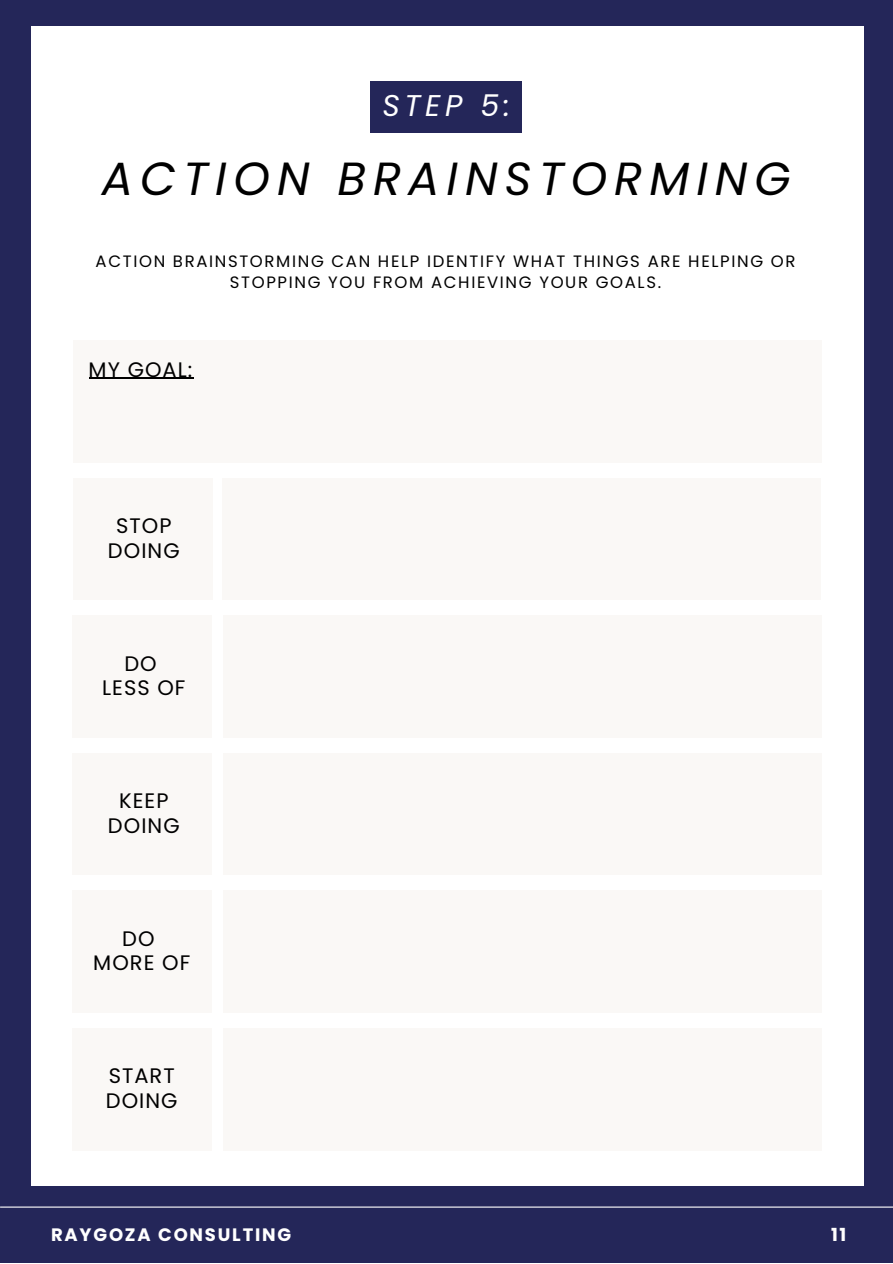
<style>
.page{position:relative;width:893px;height:1264px;background:#fff}
.page>*{position:absolute;margin:0;border:0;box-sizing:border-box;transform-origin:0 0}
.t1{font:italic 46.5px "Poppins";letter-spacing:.15em;color:#000}
.t2{font:italic 30px "Poppins";color:#fff}
.t3{font:21px/24.8px "Poppins";letter-spacing:.05em;color:#000;text-align:center}
.t4{font:700 18px "Poppins";letter-spacing:.1em;color:#fff}
.t5{font:16.5px/21.3px "Poppins";letter-spacing:.1em;color:#000;text-align:center}
</style>
<div class="page">
<div style="left:0;top:0;width:892px;height:1262px;background:#242659"></div>
<div style="left:31px;top:26px;width:832px;height:1159px;background:#fff"></div>
<div style="left:73px;top:340px;width:748px;height:122px;background:#faf8f6"></div>
<div style="left:73px;top:477px;width:140px;height:123px;background:#faf8f6"></div>
<div style="left:223px;top:1027px;width:598px;height:122px;background:#faf8f6"></div>
<div style="left:223px;top:477px;width:597px;height:123px;background:#faf8f6"></div>
<div style="left:223px;top:615px;width:598px;height:122px;background:#faf8f6"></div>
<div style="left:223px;top:752px;width:598px;height:123px;background:#faf8f6"></div>
<div style="left:223px;top:890px;width:598px;height:122px;background:#faf8f6"></div>
<div style="left:72px;top:615px;width:139px;height:122px;background:#faf8f6"></div>
<div style="left:72px;top:752px;width:139px;height:123px;background:#faf8f6"></div>
<div style="left:72px;top:890px;width:139px;height:122px;background:#faf8f6"></div>
<div style="left:72px;top:1027px;width:139px;height:122px;background:#faf8f6"></div>
<div style="left:371px;top:81px;width:151px;height:51px;background:#242659"></div>
<hr style="left:89px;top:377px;width:104px;height:2px;background:#000">
<hr style="left:0;top:1206px;width:892px;height:1px;background:#fff">
<p class="t2" style="left:382px;top:85px;width:129px">STEP 5:</p>
<p class="t1" style="left:102px;top:146px;width:690px">ACTION BRAINSTORMING</p>
<p class="t5" style="left:96px;top:250px;width:701px">ACTION BRAINSTORMING CAN HELP IDENTIFY WHAT THINGS ARE HELPING OR<br>STOPPING YOU FROM ACHIEVING YOUR GOALS.</p>
<p class="t3" style="left:89px;top:357px;width:105px">MY GOAL:</p>
<p class="t3" style="left:108px;top:513px;width:73px">STOP<br>DOING</p>
<p class="t3" style="left:124px;top:651px;width:34px">DO</p>
<p class="t3" style="left:102px;top:675px;width:85px">LESS OF</p>
<p class="t3" style="left:108px;top:788px;width:73px">KEEP<br>DOING</p>
<p class="t3" style="left:122px;top:925px;width:34px">DO</p>
<p class="t3" style="left:93px;top:950px;width:98px">MORE OF</p>
<p class="t3" style="left:106px;top:1063px;width:73px;text-align:left">START<br>DOING</p>
<p class="t4" style="left:51px;top:1222px;width:242px">RAYGOZA CONSULTING</p>
<p class="t4" style="left:831px;top:1222px;width:17px">11</p>
</div>
